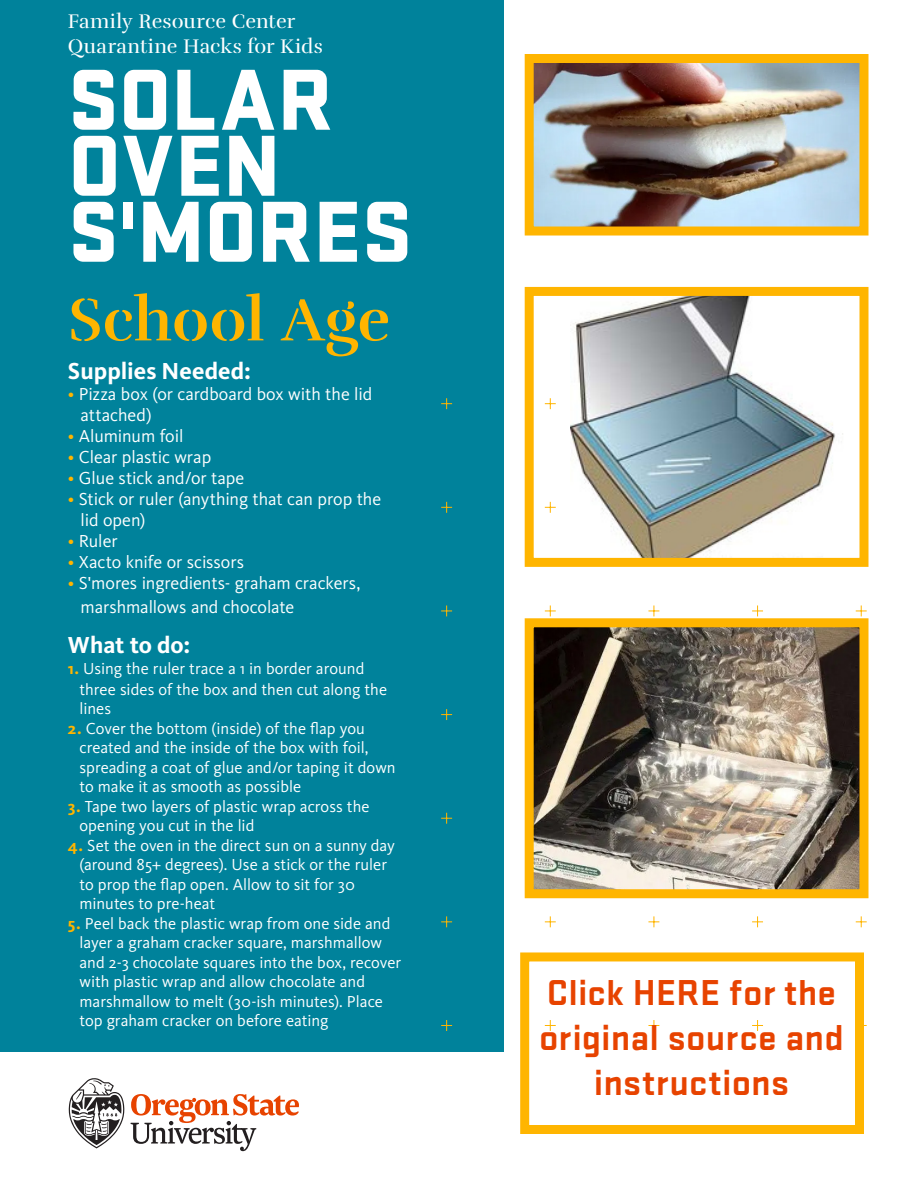
<style>
.page{position:relative;width:918px;height:1188px;background:#fff}
.page>*{position:absolute;margin:0;border:0;box-sizing:border-box;transform-origin:0 0}
.HEADLINE_TITLE_EVENT{font:900 90px/66px "Stratum 2";color:#fff}
.SUBHEAD{font:61.5px "Rufina Stencil Bold";letter-spacing:.005em;color:#ffb500}
.COLLEGE_DEPARTMENT{font:700 37.5px/45px "Stratum 2";letter-spacing:.005em;color:#e74300;text-align:center}
.COLLEGE_DEPARTMENT-2{font:700 24px "Kievit Pro";letter-spacing:.005em;color:#fff}
.COLLEGE_DEPARTMENT-3{font:20.25px/24.3px "Rufina Stencil Regular";letter-spacing:.005em;color:#fff}
.COLLEGE_DEPARTMENT-4{font:18px/21px "Kievit Pro";letter-spacing:-.005em;color:#fff}
.COLLEGE_DEPARTMENT-5{font:16.5px/19.5px "Kievit Pro";color:#fff}
.s1{color:#ffb500}
.s2{font-weight:700;color:#ffb500}
</style>
<div class="page">
<div style="left:0;top:0;width:503px;height:1052px;background:#00829b"></div>
<svg style="left:441px;top:398px;width:11px;height:11px"></svg>
<svg style="left:441px;top:502px;width:11px;height:11px"></svg>
<svg style="left:441px;top:605px;width:11px;height:11px"></svg>
<svg style="left:441px;top:709px;width:11px;height:11px"></svg>
<svg style="left:441px;top:813px;width:11px;height:11px"></svg>
<svg style="left:441px;top:916px;width:11px;height:11px"></svg>
<svg style="left:441px;top:1020px;width:11px;height:11px"></svg>
<svg style="left:856px;top:605px;width:11px;height:11px"></svg>
<svg style="left:752px;top:605px;width:11px;height:11px"></svg>
<svg style="left:752px;top:916px;width:11px;height:11px"></svg>
<svg style="left:752px;top:1020px;width:11px;height:11px"></svg>
<svg style="left:856px;top:916px;width:11px;height:11px"></svg>
<svg style="left:648px;top:605px;width:11px;height:11px"></svg>
<svg style="left:648px;top:916px;width:11px;height:11px"></svg>
<svg style="left:648px;top:1020px;width:11px;height:11px"></svg>
<svg style="left:545px;top:398px;width:11px;height:11px"></svg>
<svg style="left:545px;top:502px;width:11px;height:11px"></svg>
<svg style="left:545px;top:605px;width:11px;height:11px"></svg>
<svg style="left:545px;top:916px;width:11px;height:11px"></svg>
<svg style="left:545px;top:1020px;width:11px;height:11px"></svg>
<img style="left:535px;top:64px;width:323px;height:162px">
<div style="left:525px;top:54px;width:343px;height:182px;border:9px solid #ffb500"></div>
<img style="left:571px;top:297px;width:272px;height:260px">
<div style="left:525px;top:287px;width:343px;height:280px;border:9px solid #ffb500"></div>
<img style="left:535px;top:628px;width:323px;height:260px">
<div style="left:525px;top:618px;width:343px;height:280px;border:9px solid #ffb500"></div>
<div style="left:520px;top:952px;width:344px;height:182px;border:9px solid #ffb500"></div>
<svg style="left:68px;top:1078px;width:231px;height:73px"></svg>
<p class="COLLEGE_DEPARTMENT-3" style="left:68px;top:10px;width:257px">Family Resource Center<br>Quarantine Hacks for Kids</p>
<p class="HEADLINE_TITLE_EVENT" style="left:68px;top:61px;width:346px">SOLAR<br>OVEN<br>S'MORES</p>
<p class="SUBHEAD" style="left:68px;top:282px;width:324px">School Age</p>
<p class="COLLEGE_DEPARTMENT-2" style="left:68px;top:356px;width:185px">Supplies Needed:</p>
<p class="COLLEGE_DEPARTMENT-4" style="left:81px;top:383px;width:293px;text-indent:-13px"><span class="s1">•</span> Pizza box (or cardboard box with the lid attached)</p>
<p class="COLLEGE_DEPARTMENT-4" style="left:68px;top:425px;width:117px"><span class="s1">•</span> Aluminum foil</p>
<p class="COLLEGE_DEPARTMENT-4" style="left:68px;top:446px;width:145px"><span class="s1">•</span> Clear plastic wrap</p>
<p class="COLLEGE_DEPARTMENT-4" style="left:68px;top:467px;width:178px"><span class="s1">•</span> Glue stick and/or tape</p>
<p class="COLLEGE_DEPARTMENT-4" style="left:81px;top:488px;width:302px;text-indent:-13px"><span class="s1">•</span> Stick or ruler (anything that can prop the lid open)</p>
<p class="COLLEGE_DEPARTMENT-4" style="left:68px;top:530px;width:51px"><span class="s1">•</span> Ruler</p>
<p class="COLLEGE_DEPARTMENT-4" style="left:68px;top:551px;width:178px"><span class="s1">•</span> Xacto knife or scissors</p>
<p class="COLLEGE_DEPARTMENT-4" style="left:81px;top:571px;width:281px;line-height:24px;text-indent:-13px"><span class="s1">•</span> S'mores ingredients- graham crackers, marshmallows and chocolate</p>
<p class="COLLEGE_DEPARTMENT-2" style="left:68px;top:630px;width:124px">What to do:</p>
<p class="COLLEGE_DEPARTMENT-5" style="left:80px;top:658px;width:309px;line-height:21px;text-indent:-12px"><span class="s2">1.</span> Using the ruler trace a 1 in border around three sides of the box and then cut along the</p>
<p class="COLLEGE_DEPARTMENT-5" style="left:80px;top:699px;width:33px">lines</p>
<p class="COLLEGE_DEPARTMENT-5" style="left:80px;top:718px;width:318px;text-indent:-12px"><span class="s2">2.</span> Cover the bottom (inside) of the flap you created and the inside of the box with foil, spreading a coat of glue and/or taping it down to make it as smooth as possible</p>
<p class="COLLEGE_DEPARTMENT-5" style="left:80px;top:796px;width:292px;text-indent:-12px"><span class="s2">3.</span> Tape two layers of plastic wrap across the opening you cut in the lid</p>
<p class="COLLEGE_DEPARTMENT-5" style="left:80px;top:835px;width:317px;text-indent:-12px"><span class="s2">4.</span> Set the oven in the direct sun on a sunny day (around 85+ degrees). Use a stick or the ruler to prop the flap open. Allow to sit for 30 minutes to pre-heat</p>
<p class="COLLEGE_DEPARTMENT-5" style="left:80px;top:913px;width:323px;text-indent:-12px"><span class="s2">5.</span> Peel back the plastic wrap from one side and layer a graham cracker square, marshmallow and 2-3 chocolate squares into the box, recover with plastic wrap and allow chocolate and marshmallow to melt (30-ish minutes). Place top graham cracker on before eating</p>
<p class="COLLEGE_DEPARTMENT" style="left:539px;top:968px;width:306px">Click HERE for the original source and instructions</p>
</div>
